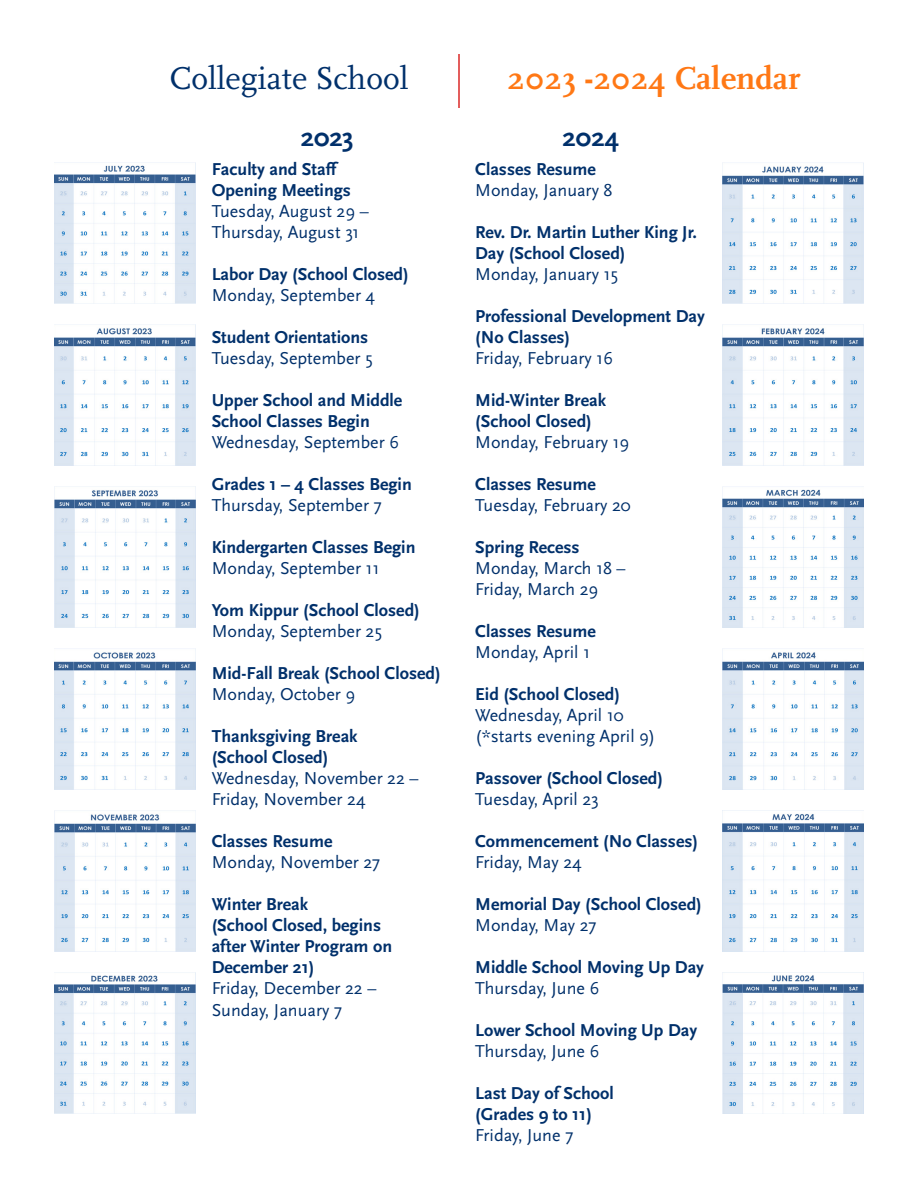
<style>
.page{position:relative;width:918px;height:1188px;background:#fff}
.page>*{position:absolute;margin:0;border:0;box-sizing:border-box;transform-origin:0 0}
.t1{font:700 33px "Scala Pro";color:#ff7815}
.t2{font:33px "Scala Pro";color:#00306b}
.t3{font:700 27px "Scala Sans Pro";color:#00306b}
.t4{font:700 18px/21px "Scala Sans Pro";color:#00306b}
.t5{font:18px/21px "Scala Sans Pro";color:#00306b}
.s1{font-weight:400}
</style>
<div class="page">
<img style="left:54px;top:162px;width:141px;height:141px">
<img style="left:54px;top:324px;width:141px;height:141px">
<img style="left:54px;top:486px;width:141px;height:141px">
<img style="left:54px;top:648px;width:141px;height:141px">
<img style="left:54px;top:810px;width:141px;height:141px">
<img style="left:54px;top:972px;width:141px;height:141px">
<img style="left:723px;top:162px;width:141px;height:141px">
<img style="left:723px;top:324px;width:141px;height:141px">
<img style="left:723px;top:486px;width:141px;height:141px">
<img style="left:723px;top:648px;width:141px;height:141px">
<img style="left:723px;top:810px;width:141px;height:141px">
<img style="left:723px;top:972px;width:141px;height:141px">
<hr style="left:458px;top:54px;width:2px;height:54px;background:#db2927">
<p class="t2" style="left:169px;top:60px;width:241px">Collegiate School</p>
<p class="t1" style="left:507px;top:60px;width:295px">2023 -2024 Calendar</p>
<p class="t3" style="left:301px;top:122px;width:54px">2023</p>
<p class="t3" style="left:563px;top:122px;width:58px">2024</p>
<p class="t4" style="left:212px;top:159px;width:129px">Faculty and Staff</p>
<p class="t4" style="left:212px;top:180px;width:141px">Opening Meetings</p>
<p class="t5" style="left:212px;top:201px;width:159px">Tuesday, August 29 –</p>
<p class="t5" style="left:212px;top:222px;width:149px">Thursday, August 31</p>
<p class="t4" style="left:212px;top:264px;width:199px">Labor Day (School Closed)<br><span class="s1">Monday, September 4</span></p>
<p class="t4" style="left:212px;top:327px;width:158px">Student Orientations</p>
<p class="t5" style="left:212px;top:348px;width:162px">Tuesday, September 5</p>
<p class="t4" style="left:212px;top:390px;width:192px">Upper School and Middle<br>School Classes Begin</p>
<p class="t5" style="left:212px;top:432px;width:189px">Wednesday, September 6</p>
<p class="t4" style="left:212px;top:474px;width:202px">Grades 1 – 4 Classes Begin<br><span class="s1">Thursday, September 7</span></p>
<p class="t4" style="left:212px;top:537px;width:205px">Kindergarten Classes Begin<br><span class="s1">Monday, September 11</span></p>
<p class="t4" style="left:212px;top:600px;width:210px">Yom Kippur (School Closed)<br><span class="s1">Monday, September 25</span></p>
<p class="t4" style="left:212px;top:663px;width:230px">Mid-Fall Break (School Closed)<br><span class="s1">Monday, October 9</span></p>
<p class="t4" style="left:212px;top:726px;width:147px">Thanksgiving Break</p>
<p class="t4" style="left:212px;top:747px;width:118px">(School Closed)</p>
<p class="t5" style="left:212px;top:768px;width:208px">Wednesday, November 22 –<br>Friday, November 24</p>
<p class="t4" style="left:212px;top:831px;width:122px">Classes Resume</p>
<p class="t5" style="left:212px;top:852px;width:170px">Monday, November 27</p>
<p class="t4" style="left:212px;top:894px;width:98px">Winter Break</p>
<p class="t4" style="left:212px;top:915px;width:171px">(School Closed, begins</p>
<p class="t4" style="left:212px;top:936px;width:182px">after Winter Program on</p>
<p class="t4" style="left:212px;top:957px;width:104px">December 21)</p>
<p class="t5" style="left:212px;top:978px;width:166px">Friday, December 22 –</p>
<p class="t5" style="left:212px;top:1000px;width:132px">Sunday, January 7</p>
<p class="t4" style="left:475px;top:159px;width:122px">Classes Resume</p>
<p class="t5" style="left:475px;top:180px;width:139px">Monday, January 8</p>
<p class="t4" style="left:475px;top:222px;width:223px">Rev. Dr. Martin Luther King Jr.<br>Day (School Closed)</p>
<p class="t5" style="left:475px;top:264px;width:144px">Monday, January 15</p>
<p class="t4" style="left:475px;top:306px;width:231px">Professional Development Day (No Classes)</p>
<p class="t5" style="left:475px;top:348px;width:139px">Friday, February 16</p>
<p class="t4" style="left:475px;top:390px;width:132px">Mid-Winter Break</p>
<p class="t4" style="left:475px;top:411px;width:118px">(School Closed)</p>
<p class="t5" style="left:475px;top:432px;width:156px">Monday, February 19</p>
<p class="t4" style="left:475px;top:474px;width:122px">Classes Resume</p>
<p class="t5" style="left:475px;top:495px;width:157px">Tuesday, February 20</p>
<p class="t4" style="left:475px;top:537px;width:106px">Spring Recess</p>
<p class="t5" style="left:475px;top:558px;width:152px">Monday, March 18 –</p>
<p class="t5" style="left:475px;top:579px;width:125px">Friday, March 29</p>
<p class="t4" style="left:475px;top:621px;width:122px">Classes Resume</p>
<p class="t5" style="left:475px;top:642px;width:116px">Monday, April 1</p>
<p class="t4" style="left:475px;top:684px;width:146px">Eid (School Closed)</p>
<p class="t5" style="left:475px;top:705px;width:150px">Wednesday, April 10</p>
<p class="t5" style="left:475px;top:726px;width:182px">(*starts evening April 9)</p>
<p class="t4" style="left:475px;top:768px;width:189px">Passover (School Closed)</p>
<p class="t5" style="left:475px;top:789px;width:125px">Tuesday, April 23</p>
<p class="t4" style="left:475px;top:831px;width:224px">Commencement (No Classes)<br><span class="s1">Friday, May 24</span></p>
<p class="t4" style="left:475px;top:894px;width:228px">Memorial Day (School Closed)<br><span class="s1">Monday, May 27</span></p>
<p class="t4" style="left:475px;top:957px;width:230px">Middle School Moving Up Day<br><span class="s1">Thursday, June 6</span></p>
<p class="t4" style="left:475px;top:1020px;width:224px">Lower School Moving Up Day<br><span class="s1">Thursday, June 6</span></p>
<p class="t4" style="left:475px;top:1083px;width:140px">Last Day of School</p>
<p class="t4" style="left:475px;top:1104px;width:118px">(Grades 9 to 11)</p>
<p class="t5" style="left:475px;top:1125px;width:100px">Friday, June 7</p>
</div>
